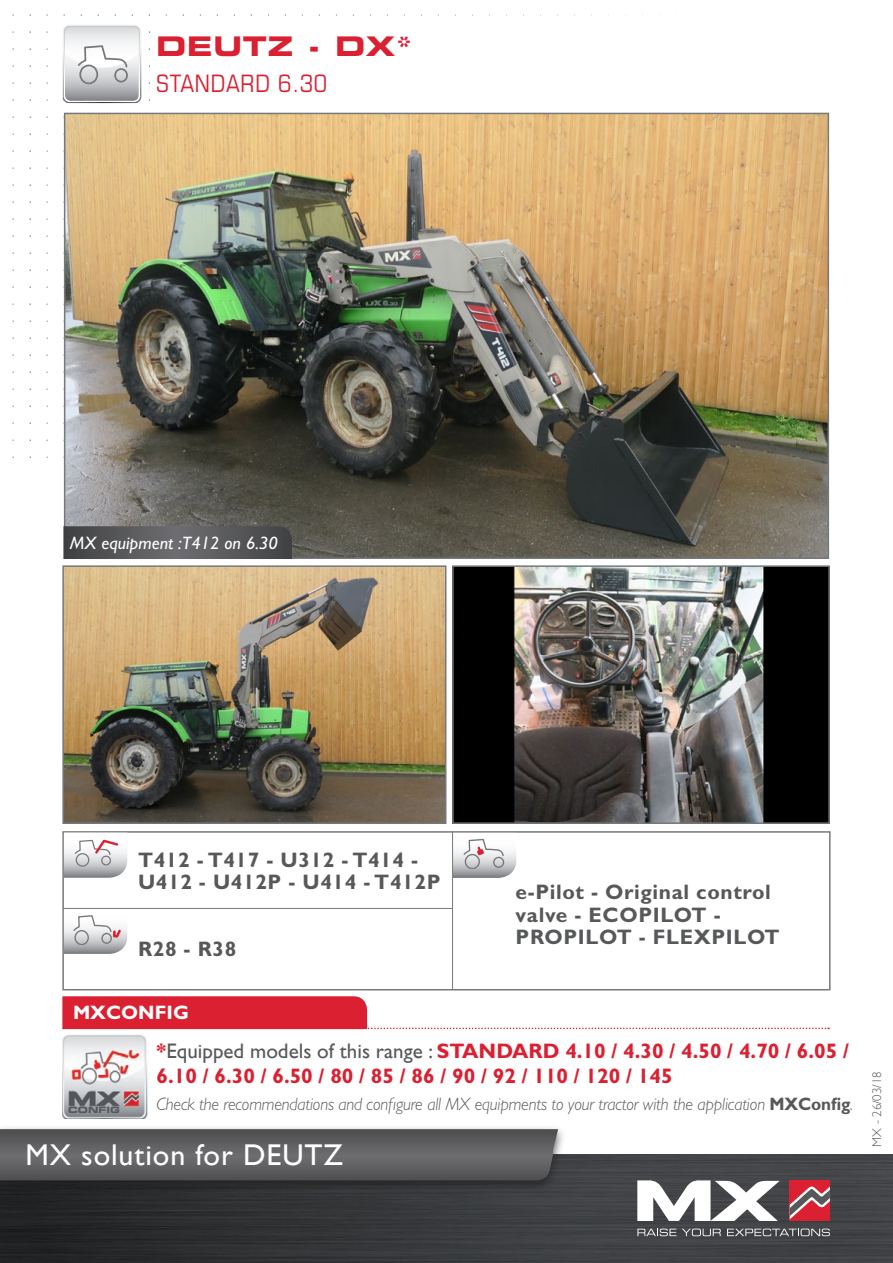
<style>
.page{position:relative;width:893px;height:1263px;background:#fff}
.page>*{position:absolute;margin:0;border:0;box-sizing:border-box;transform-origin:0 0}
.t1{font:30px "Gill Sans Std";letter-spacing:.03em;color:#fff}
.t2{font:27px "Eurostile LT Std Bold Ex 2";letter-spacing:.03em;color:#da2031}
.t3{font:condensed 24px "Eurostile LT Std";letter-spacing:.03em;color:#da2031}
.t4{font:700 21px/22.5px "Gill Sans Std";letter-spacing:.03em;color:#57585a}
.t5{font:700 21px/25.2px "Gill Sans Std";color:#da2031}
.t6{font:700 19.5px "Gill Sans Std";color:#fff}
.t7{font:italic 300 18px "Gill Sans Std";letter-spacing:-.01em;color:#57585a;scale:.95 1}
.t8{font:italic 18px "Gill Sans Std";color:#fff}
.t9{font:300 12.75px "Gill Sans Std";color:#57585a}
.t10{font:8.7px "Eurostile LT Std Bold Ex 2";color:#57585a;scale:1.05 1}
.s1{font-weight:400;color:#57585a}
.s2{font-weight:700;font-style:normal}
</style>
<div class="page">
<div style="left:62px;top:831px;width:769px;height:159px;border:2px solid #76787b"></div>
<img style="left:0;top:1154px;width:893px;height:109px">
<svg style="left:710px;top:1181px;width:70px;height:40px"></svg>
<svg style="left:637px;top:1180px;width:73px;height:41px"></svg>
<div style="left:790px;top:1181px;width:40px;height:40px;background:#da2031"></div>
<svg style="left:790px;top:1186px;width:40px;height:33px"></svg>
<svg style="left:637px;top:1228px;width:39px;height:8px"></svg>
<svg style="left:682px;top:1228px;width:39px;height:8px"></svg>
<svg style="left:727px;top:1228px;width:103px;height:8px"></svg>
<div style="left:0;top:1124px;width:567px;height:70px;background:#231f20;opacity:.75"></div>
<svg style="left:0;top:1129px;width:558px;height:51px"></svg>
<img style="left:65px;top:568px;width:378px;height:253px">
<div style="left:62px;top:565px;width:384px;height:259px;border:2px solid #76787b"></div>
<img style="left:455px;top:568px;width:372px;height:253px">
<div style="left:452px;top:565px;width:378px;height:259px;border:2px solid #76787b"></div>
<svg style="left:63px;top:25px;width:78px;height:78px"></svg>
<svg style="left:64px;top:833px;width:63px;height:45px"></svg>
<svg style="left:64px;top:909px;width:63px;height:45px"></svg>
<svg style="left:453px;top:833px;width:63px;height:45px"></svg>
<hr style="left:452px;top:831px;width:1px;height:158px;background:#76787b">
<hr style="left:63px;top:908px;width:390px;height:1px;background:#76787b">
<img style="left:63px;top:1029px;width:86px;height:89px">
<svg style="left:62px;top:996px;width:765px;height:33px"></svg>
<img style="left:67px;top:116px;width:759px;height:440px">
<svg style="left:63px;top:526px;width:229px;height:33px"></svg>
<p class="t2" style="left:156px;top:28px;width:257px">DEUTZ - DX*</p>
<p class="t3" style="left:156px;top:69px;width:172px">STANDARD 6.30</p>
<p class="t8" style="left:70px;top:532px;width:209px">MX equipment :T412 on 6.30</p>
<p class="t4" style="left:138px;top:848px;width:304px">T412 - T417 - U312 - T414 -<br>U412 - U412P - U414 - T412P</p>
<p class="t4" style="left:138px;top:937px;width:100px">R28 - R38</p>
<p class="t6" style="left:73px;top:1001px;width:117px">MXCONFIG</p>
<p class="t4" style="left:516px;top:881px;width:266px">e-Pilot - Original control valve - ECOPILOT -<br>PROPILOT - FLEXPILOT</p>
<p class="t10" style="left:68px;top:1104px;width:51px">CONFIG</p>
<p class="t5" style="left:157px;top:1038px;width:694px">*<span class="s1">Equipped models of this range :</span> STANDARD 4.10 / 4.30 / 4.50 / 4.70 / 6.05 /<br>6.10 / 6.30 / 6.50 / 80 / 85 / 86 / 90 / 92 / 110 / 120 / 145</p>
<p class="t7" style="left:157px;top:1094px;width:734px">Check the recommendations and configure all MX equipments to your tractor with the application <span class="s2">MXConfig</span>.</p>
<p class="t1" style="left:26px;top:1138px;width:319px">MX solution for DEUTZ</p>
<p class="t9" style="left:870px;top:1147px;width:77px;rotate:-90deg">MX - 26/03/18</p>
</div>
